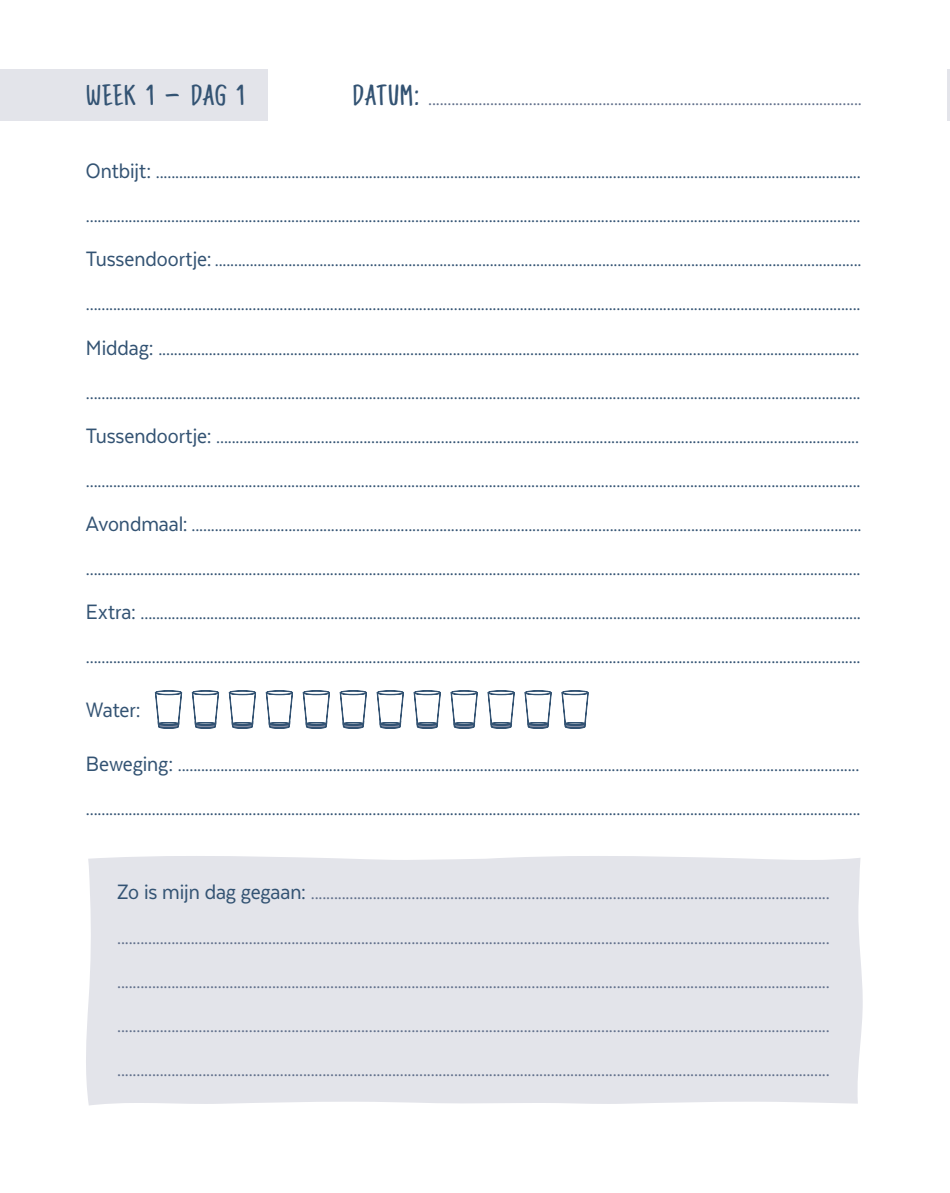
<style>
.page{position:relative;width:950px;height:1193px;background:#fff}
.page>*{position:absolute;margin:0;border:0;box-sizing:border-box;transform-origin:0 0}
.t1{font:40px "Noyh A Hand Board";letter-spacing:.015em;color:#335373;scale:1.05 1}
.t2{font:24px "Texta Narrow";letter-spacing:-.01em;color:#335373}
.t3{font:22px/44px "Texta Narrow";color:#335373;text-align:justify}
.t4{font:22px/44px "Texta Narrow";color:#61708b;text-align:justify}
.s1{font-family:"Noyh A Hand Board";font-size:40px;color:#335373}
.s2{font-size:24px}
.s3{font-size:24px;color:#335373}
</style>
<div class="page">
<div style="left:0;top:69px;width:267px;height:51px;background:#e3e4ea"></div>
<svg style="left:155px;top:690px;width:27px;height:39px"></svg>
<svg style="left:192px;top:690px;width:27px;height:39px"></svg>
<svg style="left:229px;top:690px;width:27px;height:39px"></svg>
<svg style="left:266px;top:690px;width:27px;height:39px"></svg>
<svg style="left:303px;top:690px;width:27px;height:39px"></svg>
<svg style="left:340px;top:690px;width:27px;height:39px"></svg>
<svg style="left:377px;top:690px;width:27px;height:39px"></svg>
<svg style="left:414px;top:690px;width:27px;height:39px"></svg>
<svg style="left:450px;top:690px;width:28px;height:39px"></svg>
<svg style="left:487px;top:690px;width:28px;height:39px"></svg>
<svg style="left:524px;top:690px;width:28px;height:39px"></svg>
<svg style="left:561px;top:690px;width:28px;height:39px"></svg>
<div style="left:86px;top:856px;width:777px;height:249px;background:#e3e4ea"></div>
<hr style="left:948px;top:69px;width:2px;height:51px;background:#e3e4ea">
<h1 class="t1" style="left:86px;top:76px;width:153px">Week 1 - Dag 1</h1>
<p class="t4" style="left:352px;top:76px;width:511px"><span class="s1">Datum:</span> ................................................................................................................</p>
<p class="t3" style="left:86px;top:150px;width:777px"><span class="s2">Ontbijt:</span> ...................................................................................................................................................................................... ........................................................................................................................................................................................................<br><span class="s2">Tussendoortje:</span> ....................................................................................................................................................................... ........................................................................................................................................................................................................<br><span class="s2">Middag:</span> ..................................................................................................................................................................................... ........................................................................................................................................................................................................<br><span class="s2">Tussendoortje:</span> ...................................................................................................................................................................... ........................................................................................................................................................................................................<br><span class="s2">Avondmaal:</span> ............................................................................................................................................................................. ........................................................................................................................................................................................................<br><span class="s2">Extra:</span> .......................................................................................................................................................................................... ........................................................................................................................................................................................................</p>
<p class="t2" style="left:86px;top:697px;width:56px">Water:</p>
<p class="t3" style="left:86px;top:742px;width:776px"><span class="s2">Beweging:</span> ................................................................................................................................................................................ ........................................................................................................................................................................................................</p>
<p class="t4" style="left:117px;top:870px;width:714px"><span class="s3">Zo is mijn dag gegaan:</span> ...................................................................................................................................... ........................................................................................................................................................................................ ........................................................................................................................................................................................ ........................................................................................................................................................................................ ........................................................................................................................................................................................</p>
</div>
